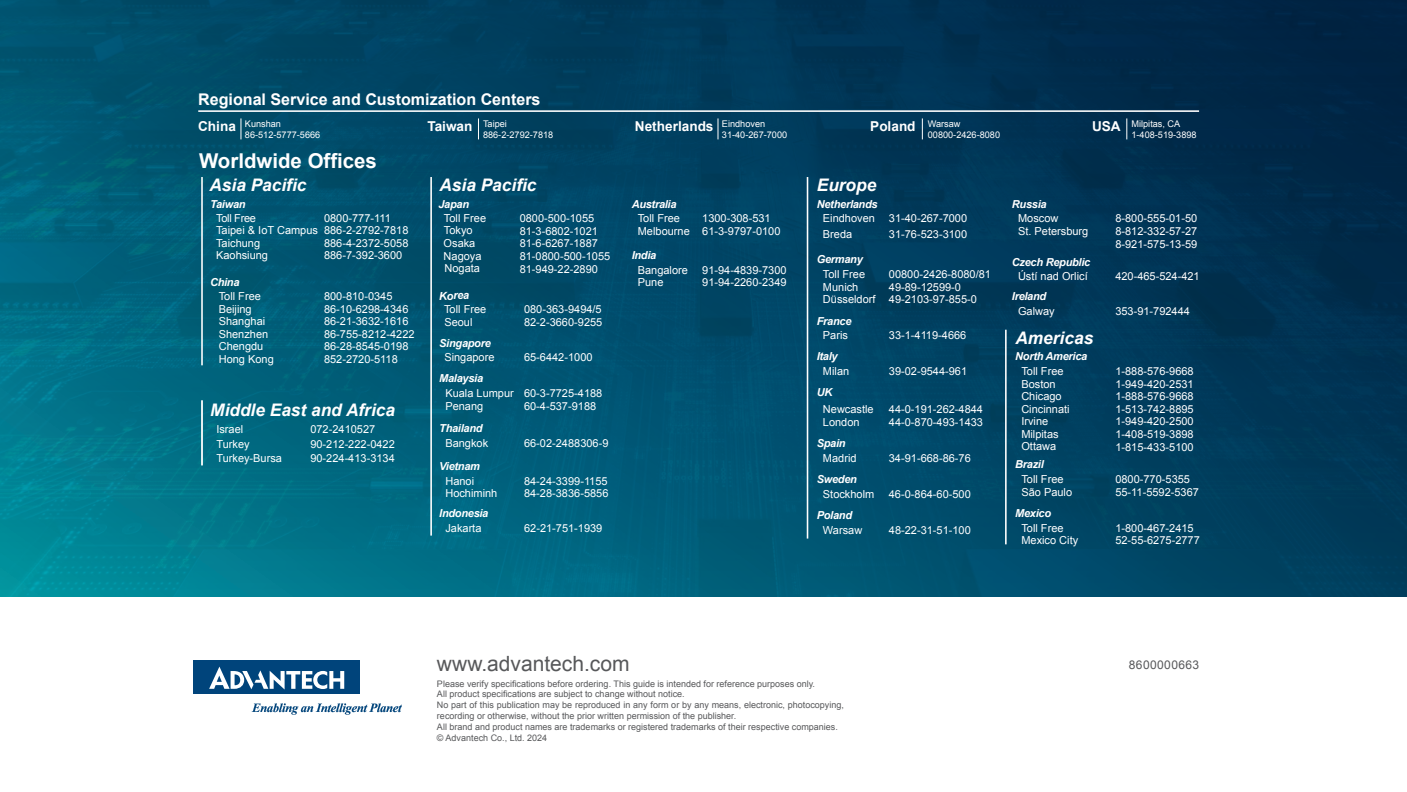
<style>
.page{position:relative;width:1407px;height:792px;background:#fff}
.page>*{position:absolute;margin:0;border:0;box-sizing:border-box;transform-origin:0 0}
.t1{font:21px "Arial";color:#57585a}
.t2{font:700 20.4px "Arial";color:#fff}
.t3{font:italic 700 17.25px "Arial";color:#fff}
.t4{font:700 16.05px "Arial";color:#fff}
.t5{font:700 13.65px "Arial";color:#fff}
.Body_8{font:12px "Arial";letter-spacing:.035em;color:#57585a}
.t6{font:10.95px/12.6px "Arial";color:#fff}
.t7{font:italic 700 10.95px/14.5px "Arial";letter-spacing:-.025em;color:#fff;text-align:center}
.t8{font:9.15px/11.1px "Arial";color:#fff}
.t9{font:9px/10.8px "Arial";color:#57585a}
.s1{font-weight:700;font-size:13.65px}
.s2{font-weight:700;font-style:italic}
.s3{font-weight:400;font-style:normal}
</style>
<div class="page">
<img style="left:0;top:0;width:1406px;height:597px">
<div style="left:193px;top:659px;width:166px;height:34px;background:#00447b"></div>
<svg style="left:209px;top:666px;width:135px;height:23px"></svg>
<svg style="left:252px;top:703px;width:150px;height:11px"></svg>
<hr style="left:198px;top:110px;width:1000px;height:2px;background:#fff">
<svg style="left:241px;top:118px;width:1px;height:21px"></svg>
<svg style="left:478px;top:118px;width:1px;height:21px"></svg>
<svg style="left:717px;top:118px;width:1px;height:21px"></svg>
<svg style="left:922px;top:118px;width:1px;height:21px"></svg>
<svg style="left:1126px;top:118px;width:1px;height:21px"></svg>
<hr style="left:430px;top:177px;width:2px;height:358px;background:#fff">
<hr style="left:806px;top:177px;width:2px;height:361px;background:#fff">
<hr style="left:1004px;top:329px;width:2px;height:215px;background:#fff">
<hr style="left:201px;top:177px;width:2px;height:188px;background:#fff">
<hr style="left:201px;top:400px;width:2px;height:65px;background:#fff">
<p class="t4" style="left:198px;top:89px;width:344px">Regional Service and Customization Centers</p>
<p class="t8" style="left:245px;top:119px;width:77px;text-indent:-47px"><span class="s1">China</span> Kunshan<br>86-512-5777-5666</p>
<p class="t5" style="left:427px;top:118px;width:81px">Taiwan <sup>Taipei</sup></p>
<p class="t8" style="left:483px;top:130px;width:72px">886-2-2792-7818</p>
<p class="t5" style="left:634px;top:118px;width:132px">Netherlands <sup>Eindhoven</sup></p>
<p class="t8" style="left:722px;top:130px;width:67px">31-40-267-7000</p>
<p class="t5" style="left:870px;top:118px;width:92px">Poland <sup>Warsaw</sup></p>
<p class="t8" style="left:927px;top:130px;width:74px">00800-2426-8080</p>
<p class="t8" style="left:1131px;top:119px;width:67px;text-indent:-39px"><span class="s1">USA</span> Milpitas, CA<br>1-408-519-3898</p>
<p class="t2" style="left:199px;top:148px;width:179px">Worldwide Offices</p>
<p class="t3" style="left:209px;top:174px;width:98px">Asia Pacific</p>
<p class="t7" style="left:210px;top:197px;width:37px">Taiwan</p>
<p class="t6" style="left:324px;top:211px;width:86px">0800-777-111<br>886-2-2792-7818<br>886-4-2372-5058<br>886-7-392-3600</p>
<p class="t6" style="left:216px;top:211px;width:103px">Toll Free<br>Taipei &amp; IoT Campus<br>Taichung<br>Kaohsiung</p>
<p class="t6" style="left:219px;top:290px;width:57px">Toll Free<br>Beijing<br>Shanghai<br>Shenzhen<br>Chengdu<br>Hong Kong</p>
<p class="t6" style="left:324px;top:290px;width:92px">800-810-0345<br>86-10-6298-4346<br>86-21-3632-1616<br>86-755-8212-4222<br>86-28-8545-0198<br>852-2720-5118</p>
<p class="t7" style="left:210px;top:275px;width:31px">China</p>
<p class="t3" style="left:210px;top:399px;width:186px">Middle East and Africa</p>
<p class="t6" style="left:216px;top:422px;width:28px">Israel</p>
<p class="t6" style="left:310px;top:422px;width:66px">072-2410527</p>
<p class="t6" style="left:216px;top:452px;width:67px">Turkey-Bursa</p>
<p class="t6" style="left:310px;top:452px;width:86px">90-224-413-3134</p>
<p class="t6" style="left:216px;top:438px;width:35px">Turkey</p>
<p class="t6" style="left:310px;top:438px;width:86px">90-212-222-0422</p>
<p class="t3" style="left:439px;top:174px;width:98px">Asia Pacific</p>
<p class="t6" style="left:444px;top:197px;width:44px;line-height:14.1px;text-indent:-6px"><span class="s2">Japan<br></span>Toll Free</p>
<p class="t6" style="left:443px;top:224px;width:39px">Tokyo<br>Osaka<br>Nagoya<br>Nogata</p>
<p class="t6" style="left:519px;top:212px;width:92px">0800-500-1055<br>81-3-6802-1021<br>81-6-6267-1887<br>81-0800-500-1055<br>81-949-22-2890</p>
<p class="t7" style="left:439px;top:289px;width:32px;rotate:-2deg">Korea</p>
<p class="t6" style="left:444px;top:303px;width:44px">Toll Free<br>Seoul</p>
<p class="t6" style="left:524px;top:303px;width:80px">080-363-9494/5<br>82-2-3660-9255</p>
<p class="t6" style="left:444px;top:351px;width:52px">Singapore</p>
<p class="t6" style="left:524px;top:351px;width:70px">65-6442-1000</p>
<p class="t7" style="left:439px;top:336px;width:53px">Singapore</p>
<p class="t6" style="left:445px;top:371px;width:70px;line-height:14.5px;text-indent:-6px"><span class="s2">Malaysia<br></span>Kuala Lumpur</p>
<p class="t6" style="left:445px;top:399px;width:39px">Penang</p>
<p class="t6" style="left:524px;top:386px;width:80px">60-3-7725-4188<br>60-4-537-9188</p>
<p class="t7" style="left:439px;top:421px;width:50px">Thailand<br><span class="s3">Bangkok</span></p>
<p class="t7" style="left:439px;top:459px;width:42px">Vietnam<br><span class="s3">Hanoi</span></p>
<p class="t6" style="left:445px;top:487px;width:53px">Hochiminh</p>
<p class="t6" style="left:524px;top:436px;width:86px">66-02-2488306-9</p>
<p class="t6" style="left:524px;top:474px;width:86px">84-24-3399-1155<br>84-28-3836-5856</p>
<p class="t7" style="left:631px;top:197px;width:50px">Australia<br><span class="s3">Toll Free</span></p>
<p class="t6" style="left:637px;top:225px;width:53px">Melbourne</p>
<p class="t6" style="left:637px;top:248px;width:52px;line-height:14.5px;text-indent:-6px"><span class="s2">India<br></span>Bangalore</p>
<p class="t6" style="left:637px;top:276px;width:27px">Pune</p>
<p class="t6" style="left:702px;top:212px;width:80px">1300-308-531<br>61-3-9797-0100</p>
<p class="t6" style="left:702px;top:263px;width:86px">91-94-4839-7300<br>91-94-2260-2349</p>
<p class="t3" style="left:816px;top:174px;width:61px">Europe</p>
<p class="t7" style="left:816px;top:197px;width:62px">Netherlands<br><span class="s3">Eindhoven</span></p>
<p class="t6" style="left:888px;top:212px;width:80px">31-40-267-7000</p>
<p class="t6" style="left:822px;top:227px;width:31px">Breda</p>
<p class="t6" style="left:888px;top:227px;width:80px">31-76-523-3100</p>
<p class="t6" style="left:816px;top:252px;width:50px;line-height:14.5px;text-align:center"><span class="s2">Germany<br></span>Toll Free</p>
<p class="t6" style="left:822px;top:280px;width:54px">Munich<br>Düsseldorf</p>
<p class="t7" style="left:816px;top:313px;width:36px">France<br><span class="s3">Paris</span></p>
<p class="t7" style="left:822px;top:349px;width:28px;text-align:left;text-indent:-6px">Italy<br><span class="s3">Milan</span></p>
<p class="t6" style="left:822px;top:384px;width:52px;line-height:16.6px;text-indent:-6px"><span class="s2">UK<br></span>Newcastle</p>
<p class="t6" style="left:822px;top:415px;width:38px">London</p>
<p class="t6" style="left:822px;top:436px;width:35px;line-height:14.5px;text-indent:-6px"><span class="s2">Spain<br></span>Madrid</p>
<p class="t6" style="left:822px;top:471px;width:53px;line-height:14.5px;text-indent:-6px"><span class="s2">Sweden<br></span>Stockholm</p>
<p class="t6" style="left:888px;top:268px;width:104px">00800-2426-8080/81<br>49-89-12599-0<br>49-2103-97-855-0</p>
<p class="t6" style="left:888px;top:329px;width:79px">33-1-4119-4666</p>
<p class="t6" style="left:888px;top:365px;width:80px">39-02-9544-961</p>
<p class="t6" style="left:888px;top:403px;width:96px">44-0-191-262-4844<br>44-0-870-493-1433</p>
<p class="t6" style="left:888px;top:451px;width:83px">34-91-668-86-76</p>
<p class="t6" style="left:888px;top:487px;width:83px">46-0-864-60-500</p>
<p class="t7" style="left:1017px;top:197px;width:42px;text-align:left;text-indent:-6px">Russia<br><span class="s3">Moscow</span></p>
<p class="t6" style="left:1017px;top:225px;width:72px">St. Petersburg</p>
<p class="t7" style="left:1011px;top:255px;width:80px">Czech Republic<br><span class="s3">Ústí nad Orlicí</span></p>
<p class="t7" style="left:1017px;top:289px;width:38px;text-align:left;text-indent:-6px">Ireland<br><span class="s3">Galway</span></p>
<p class="t3" style="left:1015px;top:326px;width:79px">Americas</p>
<p class="t7" style="left:1021px;top:349px;width:67px;text-align:left;text-indent:-6px">North America<br><span class="s3">Toll Free</span></p>
<p class="t6" style="left:1021px;top:377px;width:50px">Boston<br>Chicago<br>Cincinnati<br>Irvine<br>Milpitas<br>Ottawa</p>
<p class="t6" style="left:1021px;top:457px;width:44px;line-height:14.5px;text-indent:-6px"><span class="s2">Brazil<br></span>Toll Free</p>
<p class="t6" style="left:1021px;top:485px;width:52px">São Paulo</p>
<p class="t6" style="left:1115px;top:212px;width:83px;text-align:justify">8-800-555-01-50<br>8-812-332-57-27<br>8-921-575-13-59</p>
<p class="t6" style="left:1115px;top:270px;width:86px">420-465-524-421</p>
<p class="t6" style="left:1115px;top:304px;width:76px">353-91-792444</p>
<p class="t6" style="left:1115px;top:365px;width:80px;text-align:justify">1-888-576-9668<br>1-949-420-2531<br>1-888-576-9668<br>1-513-742-8895<br>1-949-420-2500<br>1-408-519-3898<br>1-815-433-5100</p>
<p class="t6" style="left:1115px;top:472px;width:85px">0800-770-5355<br>55-11-5592-5367</p>
<p class="t7" style="left:439px;top:506px;width:51px">Indonesia<br><span class="s3">Jakarta</span></p>
<p class="t6" style="left:524px;top:521px;width:80px">62-21-751-1939</p>
<p class="t7" style="left:822px;top:508px;width:41px;text-align:left;text-indent:-6px">Poland<br><span class="s3">Warsaw</span></p>
<p class="t6" style="left:888px;top:523px;width:83px">48-22-31-51-100</p>
<p class="t6" style="left:1021px;top:505px;width:44px;line-height:14.5px;text-indent:-6px"><span class="s2">Mexico<br></span>Toll Free</p>
<p class="t6" style="left:1021px;top:533px;width:58px">Mexico City</p>
<p class="t6" style="left:1115px;top:521px;width:86px">1-800-467-2415<br>52-55-6275-2777</p>
<p class="t1" style="left:437px;top:649px;width:194px">www.advantech.com</p>
<p class="t9" style="left:437px;top:677px;width:379px">Please verify specifications before ordering. This guide is intended for reference purposes only.</p>
<p class="t9" style="left:437px;top:688px;width:249px">All product specifications are subject to change without notice.</p>
<p class="t9" style="left:437px;top:699px;width:408px">No part of this publication may be reproduced in any form or by any means, electronic, photocopying, recording or otherwise, without the prior written permission of the publisher.</p>
<p class="t9" style="left:437px;top:720px;width:402px">All brand and product names are trademarks or registered trademarks of their respective companies.</p>
<p class="t9" style="left:437px;top:731px;width:112px">© Advantech Co., Ltd. 2024</p>
<p class="Body_8" style="left:1128px;top:656px;width:72px">8600000663</p>
</div>
